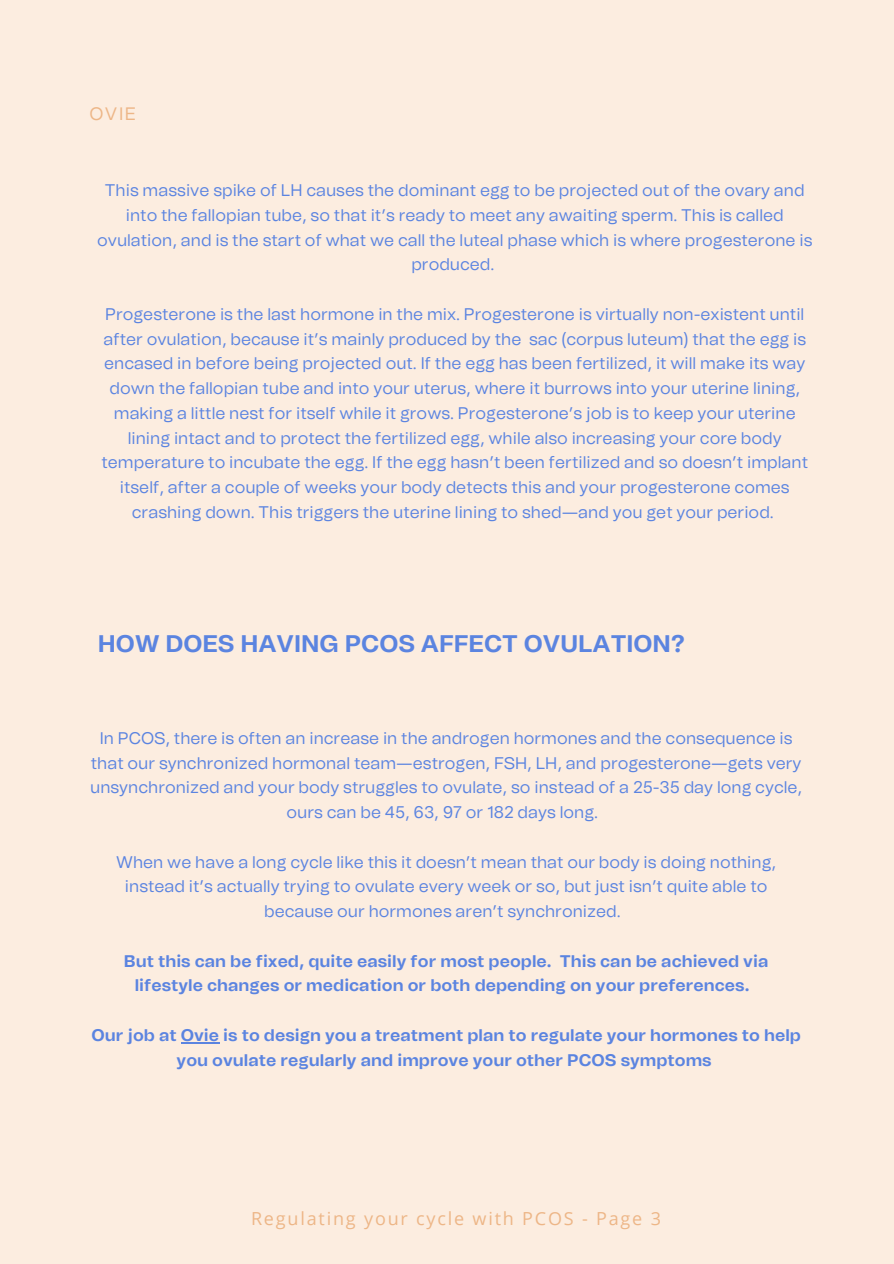
<style>
.page{position:relative;width:894px;height:1264px;background:#fff}
.page>*{position:absolute;margin:0;border:0;box-sizing:border-box;transform-origin:0 0}
.t1{font:700 24px "Tomato Grotesk";color:#5b84e0}
.t2{font:18px "Open Sans";letter-spacing:.1em;color:#edb687}
.t3{font:18px "Tomato Grotesk";color:#edb687}
.t4{font:16.8px/24.8px "Tomato Grotesk";color:#5b84e0;text-align:center}
.t5{font:700 16.8px/24.8px "Tomato Grotesk";color:#5b84e0;text-align:center}
</style>
<div class="page">
<div style="left:0;top:0;width:893px;height:1263px;background:#fcede0"></div>
<hr style="left:181px;top:1042px;width:38px;height:1px;background:#5b84e0">
<h2 class="t3" style="left:89px;top:105px;width:48px">OVIE</h2>
<h3 class="t4" style="left:97px;top:179px;width:716px">This massive spike of LH causes the dominant egg to be projected out of the ovary and into the fallopian tube, so that it’s ready to meet any awaiting sperm. This is called ovulation, and is the start of what we call the luteal phase which is where progesterone is produced.</h3>
<h3 class="t4" style="left:101px;top:302px;width:708px">Progesterone is the last hormone in the mix. Progesterone is virtually non-existent until after ovulation, because it’s mainly produced by the sac (corpus luteum) that the egg is encased in before being projected out. If the egg has been fertilized, it will make its way down the fallopian tube and into your uterus, where it burrows into your uterine lining, making a little nest for itself while it grows. Progesterone’s job is to keep your uterine lining intact and to protect the fertilized egg, while also increasing your core body temperature to incubate the egg. If the egg hasn’t been fertilized and so doesn’t implant itself, after a couple of weeks your body detects this and your progesterone comes crashing down. This triggers the uterine lining to shed—and you get your period.</h3>
<p class="t1" style="left:98px;top:633px;width:588px">HOW DOES HAVING PCOS AFFECT OVULATION?</p>
<p class="t4" style="left:90px;top:726px;width:713px">In PCOS, there is often an increase in the androgen hormones and the consequence is that our synchronized hormonal team—estrogen, FSH, LH, and progesterone—gets very unsynchronized and your body struggles to ovulate, so instead of a 25-35 day long cycle, ours can be 45, 63, 97 or 182 days long.</p>
<p class="t4" style="left:116px;top:850px;width:661px">When we have a long cycle like this it doesn’t mean that our body is doing nothing, instead it’s actually trying to ovulate every week or so, but just isn’t quite able to because our hormones aren’t synchronized.</p>
<h1 class="t5" style="left:124px;top:949px;width:645px">But this can be fixed, quite easily for most people. This can be achieved via lifestyle changes or medication or both depending on your preferences.</h1>
<p class="t5" style="left:91px;top:1023px;width:710px">Our job at Ovie is to design you a treatment plan to regulate your hormones to help you ovulate regularly and improve your other PCOS symptoms</p>
<p class="t2" style="left:251px;top:1206px;width:411px">Regulating your cycle with PCOS - Page 3</p>
</div>
